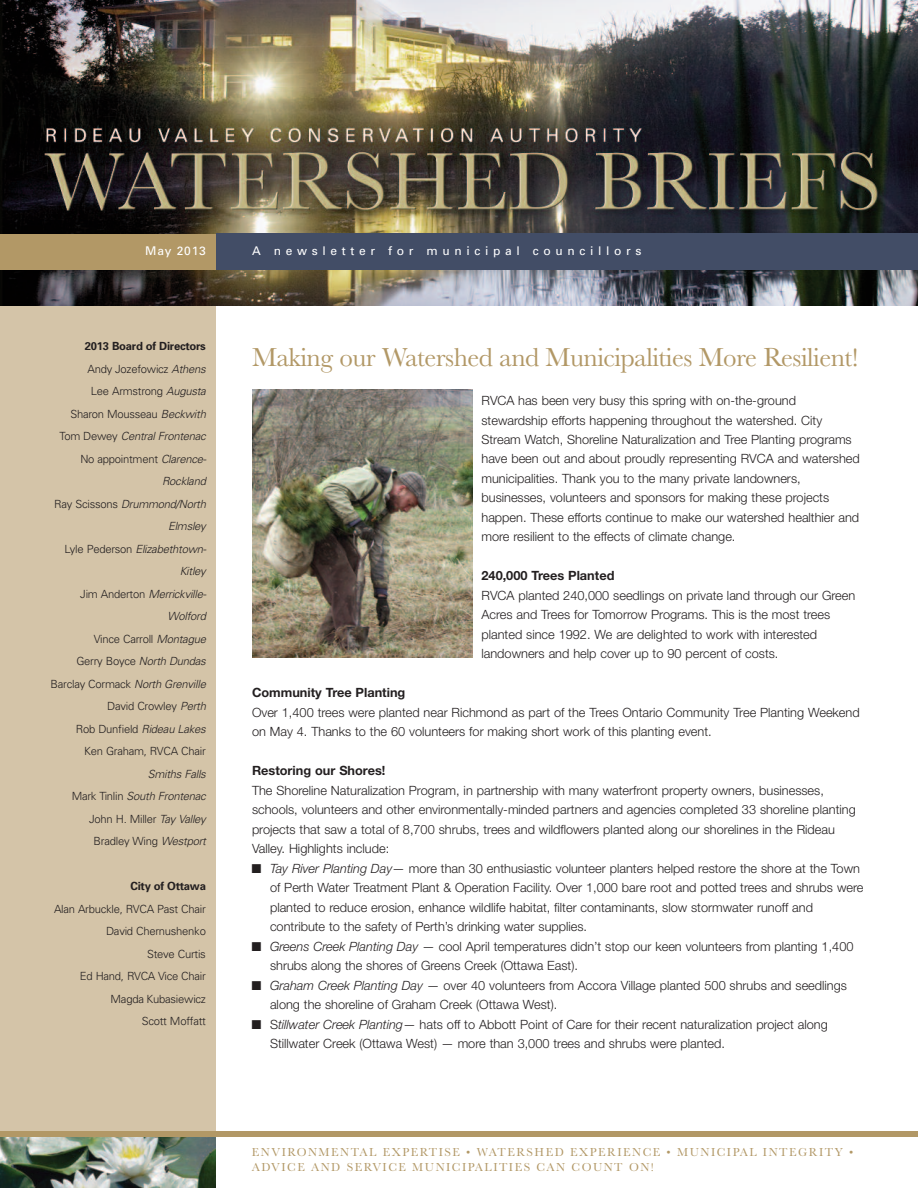
<style>
.page{position:relative;width:918px;height:1188px;background:#fff}
.page>*{position:absolute;margin:0;border:0;box-sizing:border-box;transform-origin:0 0}
.t1{font:27px "Baskerville";letter-spacing:-.02em;color:#b29866}
.t2{font:300 12.75px/19.5px "Helvetica Neue";color:#231f20}
.t3{font:700 12.75px "Helvetica Neue";color:#231f20}
.t4{font:12px/15px "Baskerville";letter-spacing:.125em;color:#b29866}
.t5{font:12px "Univers";letter-spacing:.39em;color:#fff}
.t6{font:300 11.25px/22.5px "Univers";letter-spacing:-.02em;color:#231f20;text-align:right}
.t7{font:italic 300 11.25px/22.5px "Univers";letter-spacing:-.02em;color:#231f20;text-align:right}
.t8{font:700 11.25px "Univers";letter-spacing:-.02em;color:#231f20}
.s1{font-weight:700}
.s2{font-style:italic}
.s3{font-style:normal}
.s4{font-family:"Bsl Characters";font-weight:400}
</style>
<div class="page">
<div style="left:0;top:304px;width:216px;height:884px;background:#d4c4a8"></div>
<img style="left:0;top:0;width:918px;height:306px">
<img style="left:0;top:1137px;width:216px;height:51px">
<div style="left:0;top:234px;width:216px;height:36px;background:#b29866"></div>
<div style="left:216px;top:234px;width:702px;height:36px;background:#424d66"></div>
<div style="left:0;top:1131px;width:918px;height:6px;background:#b29866"></div>
<img style="left:252px;top:390px;width:220px;height:267px">
<p class="t5" style="left:145px;top:247px;width:62px">May 2013</p>
<p class="t5" style="left:252px;top:247px;width:391px">A newsletter for municipal councillors</p>
<p class="t6" style="left:51px;top:336px;width:157px"><span class="s1">2013 Board of Directors<br></span>Andy Jozefowicz <span class="s2">Athens<br></span>Lee Armstrong <span class="s2">Augusta<br></span>Sharon Mousseau <span class="s2">Beckwith<br></span>Tom Dewey <span class="s2">Central Frontenac<br></span>No appointment <span class="s2">Clarence-<br>Rockland<br></span>Ray Scissons <span class="s2">Drummond/North<br>Elmsley<br></span>Lyle Pederson <span class="s2">Elizabethtown-<br>Kitley<br></span>Jim Anderton <span class="s2">Merrickville-<br>Wolford<br></span>Vince Carroll <span class="s2">Montague<br></span>Gerry Boyce <span class="s2">North Dundas<br></span>Barclay Cormack <span class="s2">North Grenville<br></span>David Crowley <span class="s2">Perth<br></span>Rob Dunfield <span class="s2">Rideau Lakes<br></span>Ken Graham, RVCA Chair</p>
<p class="t7" style="left:72px;top:763px;width:136px">Smiths Falls<br><span class="s3">Mark Tinlin</span> South Frontenac<br><span class="s3">John H. Miller</span> Tay Valley<br><span class="s3">Bradley Wing</span> Westport</p>
<p class="t8" style="left:130px;top:882px;width:77px">City of Ottawa</p>
<p class="t6" style="left:54px;top:898px;width:153px">Alan Arbuckle, RVCA Past Chair<br>David Chernushenko<br>Steve Curtis<br>Ed Hand, RVCA Vice Chair<br>Magda Kubasiewicz<br>Scott Moffatt</p>
<h1 class="t1" style="left:252px;top:341px;width:608px">Making our Watershed and Municipalities More Resilient!</h1>
<p class="t2" style="left:482px;top:390px;width:380px">RVCA has been very busy this spring with on-the-ground stewardship efforts happening throughout the watershed. City Stream Watch, Shoreline Naturalization and Tree Planting programs have been out and about proudly representing RVCA and watershed municipalities. Thank you to the many private landowners, businesses, volunteers and sponsors for making these projects happen. These efforts continue to make our watershed healthier and more resilient to the effects of climate change.</p>
<p class="t3" style="left:482px;top:568px;width:134px">240,000 Trees Planted</p>
<p class="t2" style="left:482px;top:585px;width:375px">RVCA planted 240,000 seedlings on private land through our Green Acres and Trees for Tomorrow Programs. This is the most trees planted since 1992. We are delighted to work with interested landowners and help cover up to 90 percent of costs.</p>
<p class="t3" style="left:252px;top:685px;width:155px">Community Tree Planting</p>
<p class="t2" style="left:252px;top:702px;width:609px">Over 1,400 trees were planted near Richmond as part of the Trees Ontario Community Tree Planting Weekend on May 4. Thanks to the 60 volunteers for making short work of this planting event.</p>
<p class="t3" style="left:252px;top:763px;width:135px">Restoring our Shores!</p>
<p class="t2" style="left:252px;top:780px;width:573px">The Shoreline Naturalization Program, in partnership with many waterfront property owners, businesses,</p>
<p class="t2" style="left:252px;top:800px;width:605px">schools, volunteers and other environmentally-minded partners and agencies completed 33 shoreline planting</p>
<p class="t2" style="left:252px;top:819px;width:585px">projects that saw a total of 8,700 shrubs, trees and wildflowers planted along our shorelines in the Rideau</p>
<p class="t2" style="left:252px;top:839px;width:139px">Valley. Highlights include:</p>
<p class="t2" style="left:252px;top:858px;width:610px"><span class="s4">N</span> <span class="s2">Tay River Planting Day</span>— more than 30 enthusiastic volunteer planters helped restore the shore at the Town</p>
<p class="t2" style="left:270px;top:878px;width:595px">of Perth Water Treatment Plant &amp; Operation Facility. Over 1,000 bare root and potted trees and shrubs were</p>
<p class="t2" style="left:270px;top:897px;width:544px">planted to reduce erosion, enhance wildlife habitat, filter contaminants, slow stormwater runoff and</p>
<p class="t2" style="left:270px;top:917px;width:319px">contribute to the safety of Perth’s drinking water supplies.</p>
<p class="t2" style="left:252px;top:936px;width:603px"><span class="s4">N</span> <span class="s2">Greens Creek Planting Day</span> — cool April temperatures didn’t stop our keen volunteers from planting 1,400</p>
<p class="t2" style="left:270px;top:956px;width:309px">shrubs along the shores of Greens Creek (Ottawa East).</p>
<p class="t2" style="left:252px;top:975px;width:596px"><span class="s4">N</span> <span class="s2">Graham Creek Planting Day</span> — over 40 volunteers from Accora Village planted 500 shrubs and seedlings</p>
<p class="t2" style="left:270px;top:995px;width:289px">along the shoreline of Graham Creek (Ottawa West).</p>
<p class="t2" style="left:252px;top:1014px;width:577px"><span class="s4">N</span> S<span class="s2">tillwater Creek Planting</span>— hats off to Abbott Point of Care for their recent naturalization project along</p>
<p class="t2" style="left:270px;top:1034px;width:456px">Stillwater Creek (Ottawa West) — more than 3,000 trees and shrubs were planted.</p>
<p class="t4" style="left:252px;top:1144px;width:603px">ENVIRONMENTAL EXPERTISE • WATERSHED EXPERIENCE • MUNICIPAL INTEGRITY •<br>ADVICE AND SERVICE MUNICIPALITIES CAN COUNT ON!</p>
</div>
